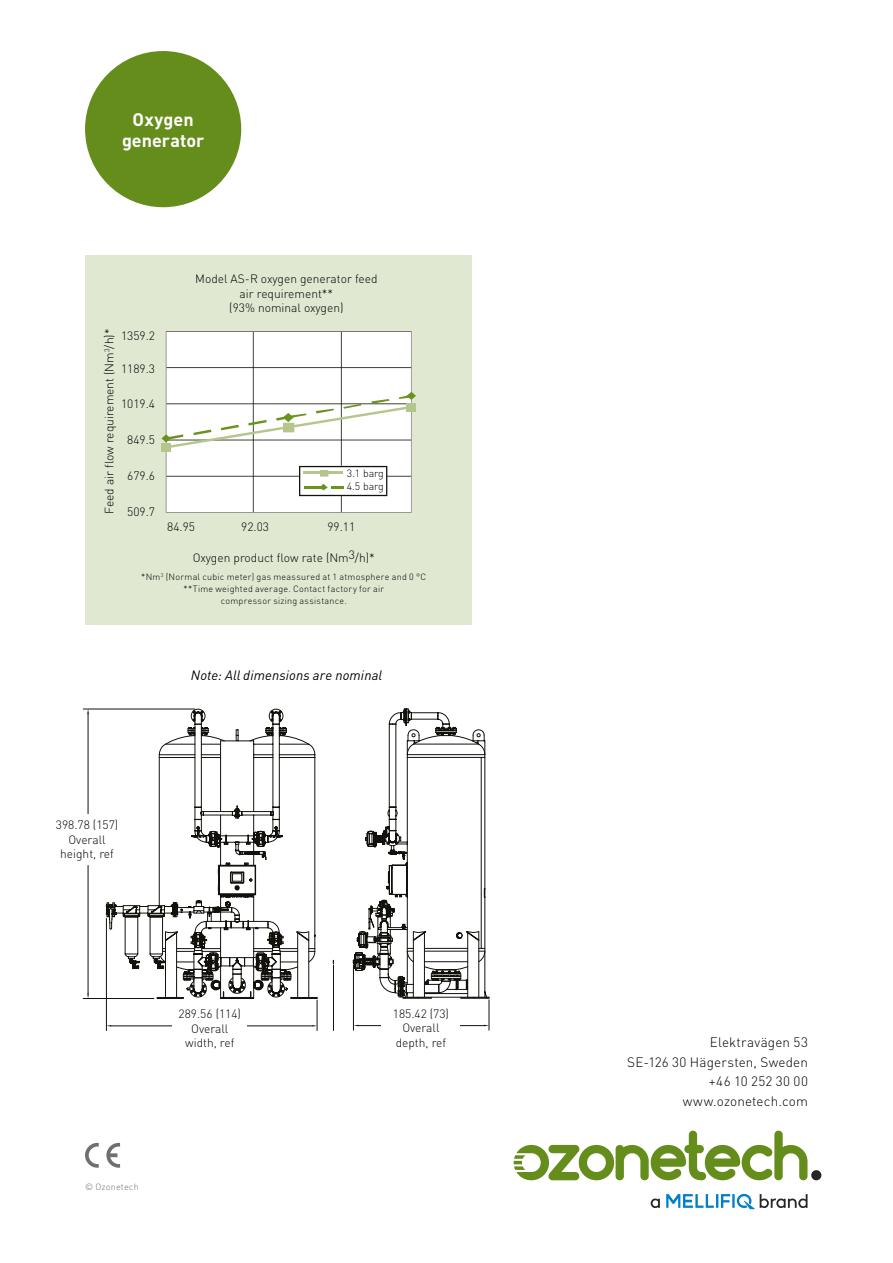
<style>
.page{position:relative;width:893px;height:1263px;background:#fff}
.page>*{position:absolute;margin:0;border:0;box-sizing:border-box;transform-origin:0 0}
.t1{font:700 18px/21px "DINOT";color:#fff;text-align:center}
.t2{font:300 13.5px/19.5px "DINOT";letter-spacing:.01em;color:#000;text-align:right}
.t3{font:italic 13.5px "DINOT";letter-spacing:.01em;color:#000}
.t4{font:300 12px/14.4px "DINOT";color:#000;text-align:center}
.t5{font:300 10.5px/12.8px "DINOT";color:#000}
.t6{font:300 9px/12px "DINOT";letter-spacing:.03em;color:#000;text-align:center}
.t7{font:300 9px "DINOT";letter-spacing:.025em;color:#706f6f}
</style>
<div class="page">
<div style="left:85px;top:51px;width:156px;height:156px;background:#658d1b;border-radius:50%"></div>
<div style="left:811px;top:1170px;width:10px;height:10px;background:#262626;border-radius:50%"></div>
<svg style="left:514px;top:1130px;width:293px;height:50px"></svg>
<svg style="left:651px;top:1198px;width:9px;height:10px"></svg>
<svg style="left:666px;top:1194px;width:141px;height:15px"></svg>
<svg style="left:85px;top:1143px;width:14px;height:25px"></svg>
<svg style="left:106px;top:1143px;width:14px;height:25px"></svg>
<div style="left:85px;top:255px;width:387px;height:370px;background:#e0e8d1"></div>
<svg style="left:161px;top:331px;width:255px;height:182px;background:#f2f3ef"></svg>
<svg style="left:352px;top:709px;width:137px;height:322px"></svg>
<svg style="left:82px;top:709px;width:252px;height:322px"></svg>
<svg style="left:106px;top:709px;width:228px;height:289px"></svg>
<div style="left:344px;top:469px;width:40px;height:10px;background:#fff"></div>
<div style="left:347px;top:482px;width:37px;height:8px;background:#fff"></div>
<div style="left:52px;top:814px;width:70px;height:50px;background:#fff"></div>
<div style="left:382px;top:1008px;width:78px;height:40px;background:#fff"></div>
<div style="left:172px;top:1008px;width:75px;height:40px;background:#fff"></div>
<h1 class="t1" style="left:122px;top:108px;width:84px">Oxygen generator</h1>
<p class="t4" style="left:102px;top:514px;width:187px;rotate:-90deg">Feed air flow requirement (Nm<sup>3</sup>/h)*</p>
<p class="t4" style="left:121px;top:328px;width:36px">1359.2</p>
<p class="t4" style="left:121px;top:361px;width:36px">1189.3</p>
<p class="t4" style="left:121px;top:396px;width:36px">1019.4</p>
<p class="t4" style="left:127px;top:432px;width:29px">849.5</p>
<p class="t4" style="left:127px;top:469px;width:29px">679.6</p>
<p class="t4" style="left:127px;top:504px;width:29px">509.7</p>
<p class="t4" style="left:195px;top:272px;width:184px">Model AS-R oxygen generator feed air requirement**<br>(93% nominal oxygen)</p>
<p class="t4" style="left:167px;top:519px;width:29px">84.95</p>
<p class="t5" style="left:347px;top:467px;width:39px">3.1 barg<br>4.5 barg</p>
<p class="t4" style="left:241px;top:519px;width:29px">92.03</p>
<p class="t4" style="left:327px;top:519px;width:29px">99.11</p>
<p class="t4" style="left:193px;top:550px;width:183px">Oxygen product flow rate (Nm3/h)*</p>
<p class="t6" style="left:141px;top:571px;width:287px">*Nm<sup>3</sup> (Normal cubic meter) gas meassured at 1 atmosphere and 0 °C **Time weighted average. Contact factory for air<br>compressor sizing assistance.</p>
<p class="t4" style="left:56px;top:818px;width:64px">398.78 (157)<br>Overall height, ref</p>
<p class="t3" style="left:191px;top:666px;width:192px">Note: All dimensions are nominal</p>
<p class="t4" style="left:179px;top:1006px;width:64px">289.56 (114)<br>Overall width, ref</p>
<p class="t7" style="left:85px;top:1181px;width:55px">© Ozonetech</p>
<p class="t4" style="left:393px;top:1006px;width:58px">185.42 (73)<br>Overall depth, ref</p>
<p class="t2" style="left:627px;top:1033px;width:182px">Elektravägen 53<br>SE-126 30 Hägersten, Sweden +46 10 252 30 00 www.ozonetech.com</p>
</div>
